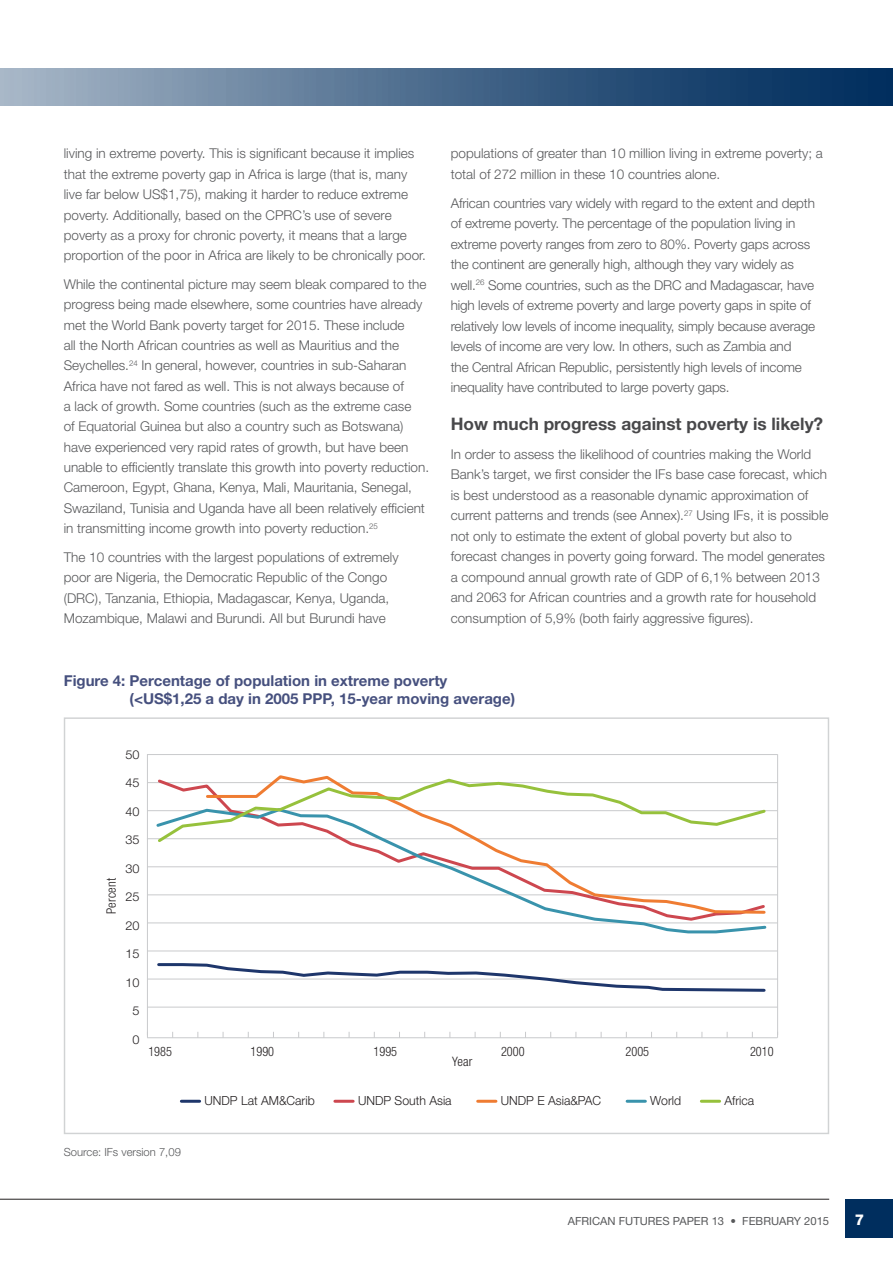
<style>
.page{position:relative;width:893px;height:1263px;background:#fff}
.page>*{position:absolute;margin:0;border:0;box-sizing:border-box;transform-origin:0 0}
.t1{font:700 17.25px "Helvetica Neue LT Std";color:#48484a}
.t2{font:700 15px/18px "Helvetica Neue LT Std";color:#46507e}
.t3{font:800 15px "Helvetica Neue LT Std";color:#fff}
.t4{font:300 13.5px/20.4px "Helvetica Neue LT Std";color:#58595b}
.t5{font:300 condensed 13.05px "Helvetica Neue LT Std";color:#231f20;scale:.94 1}
.t6{font:300 condensed 13.05px "Helvetica Neue LT Std";color:#231f20}
.t7{font:300 12.6px "Helvetica Neue LT Std";color:#231f20}
.t8{font:300 12.3px "Helvetica Neue LT Std";color:#231f20;scale:1.04 1}
.t9{font:11.25px "Helvetica Neue LT Std";color:#58595b}
.t10{font:300 11.25px "Helvetica Neue LT Std";color:#58595b}
</style>
<div class="page">
<div style="left:845px;top:1199px;width:48px;height:38px;background:#002e5e"></div>
<hr style="left:0;top:1199px;width:829px;height:1px;background:#231f20">
<img style="left:0;top:68px;width:893px;height:38px">
<hr style="left:147px;top:1037px;width:630px;height:1px;background:#c9cacc">
<hr style="left:147px;top:754px;width:1px;height:281px;background:#c9cacc">
<hr style="left:777px;top:754px;width:1px;height:281px;background:#c9cacc">
<hr style="left:147px;top:838px;width:630px;height:1px;background:#c9cacc">
<hr style="left:147px;top:951px;width:630px;height:1px;background:#c9cacc">
<hr style="left:147px;top:810px;width:630px;height:1px;background:#c9cacc">
<hr style="left:147px;top:923px;width:631px;height:1px;background:#c9cacc">
<hr style="left:147px;top:754px;width:630px;height:1px;background:#c9cacc">
<hr style="left:147px;top:894px;width:631px;height:1px;background:#c9cacc">
<hr style="left:147px;top:1007px;width:631px;height:1px;background:#c9cacc">
<hr style="left:147px;top:866px;width:631px;height:1px;background:#c9cacc">
<hr style="left:147px;top:979px;width:631px;height:1px;background:#c9cacc">
<hr style="left:147px;top:782px;width:631px;height:1px;background:#c9cacc">
<svg style="left:154px;top:838px;width:614px;height:96px"></svg>
<svg style="left:155px;top:777px;width:613px;height:68px"></svg>
<svg style="left:156px;top:963px;width:611px;height:29px"></svg>
<hr style="left:181px;top:1100px;width:19px;height:3px;background:#1e366b">
<hr style="left:335px;top:1100px;width:18px;height:3px;background:#cd474f">
<hr style="left:478px;top:1100px;width:18px;height:3px;background:#ef7c32">
<hr style="left:627px;top:1100px;width:18px;height:3px;background:#3993ac">
<hr style="left:701px;top:1100px;width:19px;height:3px;background:#96c13c">
<p class="t4" style="left:64px;top:143px;width:364px">living in extreme poverty. This is significant because it implies that the extreme poverty gap in Africa is large (that is, many live far below US$1,75), making it harder to reduce extreme poverty. Additionally, based on the CPRC’s use of severe poverty as a proxy for chronic poverty, it means that a large proportion of the poor in Africa are likely to be chronically poor.</p>
<p class="t4" style="left:64px;top:274px;width:367px">While the continental picture may seem bleak compared to the progress being made elsewhere, some countries have already met the World Bank poverty target for 2015. These include<br>all the North African countries as well as Mauritius and the Seychelles.<sup>24</sup> In general, however, countries in sub-Saharan Africa have not fared as well. This is not always because of<br>a lack of growth. Some countries (such as the extreme case<br>of Equatorial Guinea but also a country such as Botswana) have experienced very rapid rates of growth, but have been unable to efficiently translate this growth into poverty reduction.<br>Cameroon, Egypt, Ghana, Kenya, Mali, Mauritania, Senegal, Swaziland, Tunisia and Uganda have all been relatively efficient in transmitting income growth into poverty reduction.<sup>25</sup></p>
<p class="t4" style="left:64px;top:547px;width:336px">The 10 countries with the largest populations of extremely poor are Nigeria, the Democratic Republic of the Congo (DRC), Tanzania, Ethiopia, Madagascar, Kenya, Uganda, Mozambique, Malawi and Burundi. All but Burundi have</p>
<p class="t4" style="left:451px;top:143px;width:374px">populations of greater than 10 million living in extreme poverty; a total of 272 million in these 10 countries alone.</p>
<p class="t4" style="left:451px;top:193px;width:366px">African countries vary widely with regard to the extent and depth of extreme poverty. The percentage of the population living in extreme poverty ranges from zero to 80%. Poverty gaps across the continent are generally high, although they vary widely as well.<sup>26</sup> Some countries, such as the DRC and Madagascar, have high levels of extreme poverty and large poverty gaps in spite of relatively low levels of income inequality, simply because average levels of income are very low. In others, such as Zambia and<br>the Central African Republic, persistently high levels of income inequality have contributed to large poverty gaps.</p>
<p class="t1" style="left:451px;top:413px;width:374px">How much progress against poverty is likely?</p>
<p class="t4" style="left:451px;top:444px;width:379px">In order to assess the likelihood of countries making the World Bank’s target, we first consider the IFs base case forecast, which is best understood as a reasonable dynamic approximation of current patterns and trends (see Annex).<sup>27</sup> Using IFs, it is possible not only to estimate the extent of global poverty but also to forecast changes in poverty going forward. The model generates a compound annual growth rate of GDP of 6,1% between 2013 and 2063 for African countries and a growth rate for household consumption of 5,9% (both fairly aggressive figures).</p>
<p class="t2" style="left:130px;top:671px;width:387px;text-indent:-66px">Figure 4: Percentage of population in extreme poverty (&lt;US$1,25 a day in 2005 PPP, 15-year moving average)</p>
<p class="t6" style="left:104px;top:914px;width:37px;rotate:-90deg">Percent</p>
<p class="t8" style="left:125px;top:747px;width:15px">50</p>
<p class="t8" style="left:125px;top:775px;width:15px">45</p>
<p class="t8" style="left:125px;top:804px;width:15px">40</p>
<p class="t8" style="left:125px;top:832px;width:15px">35</p>
<p class="t8" style="left:125px;top:861px;width:15px">30</p>
<p class="t8" style="left:125px;top:889px;width:15px">25</p>
<p class="t8" style="left:125px;top:918px;width:15px">20</p>
<p class="t8" style="left:125px;top:946px;width:15px">15</p>
<p class="t8" style="left:125px;top:975px;width:15px">10</p>
<p class="t8" style="left:132px;top:1003px;width:8px">5</p>
<p class="t8" style="left:132px;top:1032px;width:8px">0</p>
<p class="t5" style="left:148px;top:1044px;width:27px">1985</p>
<p class="t5" style="left:251px;top:1044px;width:27px">1990</p>
<p class="t5" style="left:374px;top:1044px;width:27px">1995</p>
<p class="t5" style="left:501px;top:1044px;width:27px">2000</p>
<p class="t5" style="left:626px;top:1044px;width:27px">2005</p>
<p class="t5" style="left:750px;top:1044px;width:27px">2010</p>
<p class="t6" style="left:452px;top:1054px;width:22px">Year</p>
<p class="t7" style="left:205px;top:1093px;width:112px">UNDP Lat AM&amp;Carib</p>
<p class="t7" style="left:358px;top:1093px;width:95px">UNDP South Asia</p>
<p class="t7" style="left:501px;top:1093px;width:102px">UNDP E Asia&amp;PAC</p>
<p class="t7" style="left:650px;top:1093px;width:32px">World</p>
<p class="t7" style="left:724px;top:1093px;width:31px">Africa</p>
<p class="t10" style="left:64px;top:1145px;width:119px">Source: IFs version 7,09</p>
<p class="t9" style="left:568px;top:1214px;width:263px">AFRICAN FUTURES PAPER 13 • FEBRUARY 2015</p>
<p class="t3" style="left:855px;top:1211px;width:11px">7</p>
</div>
